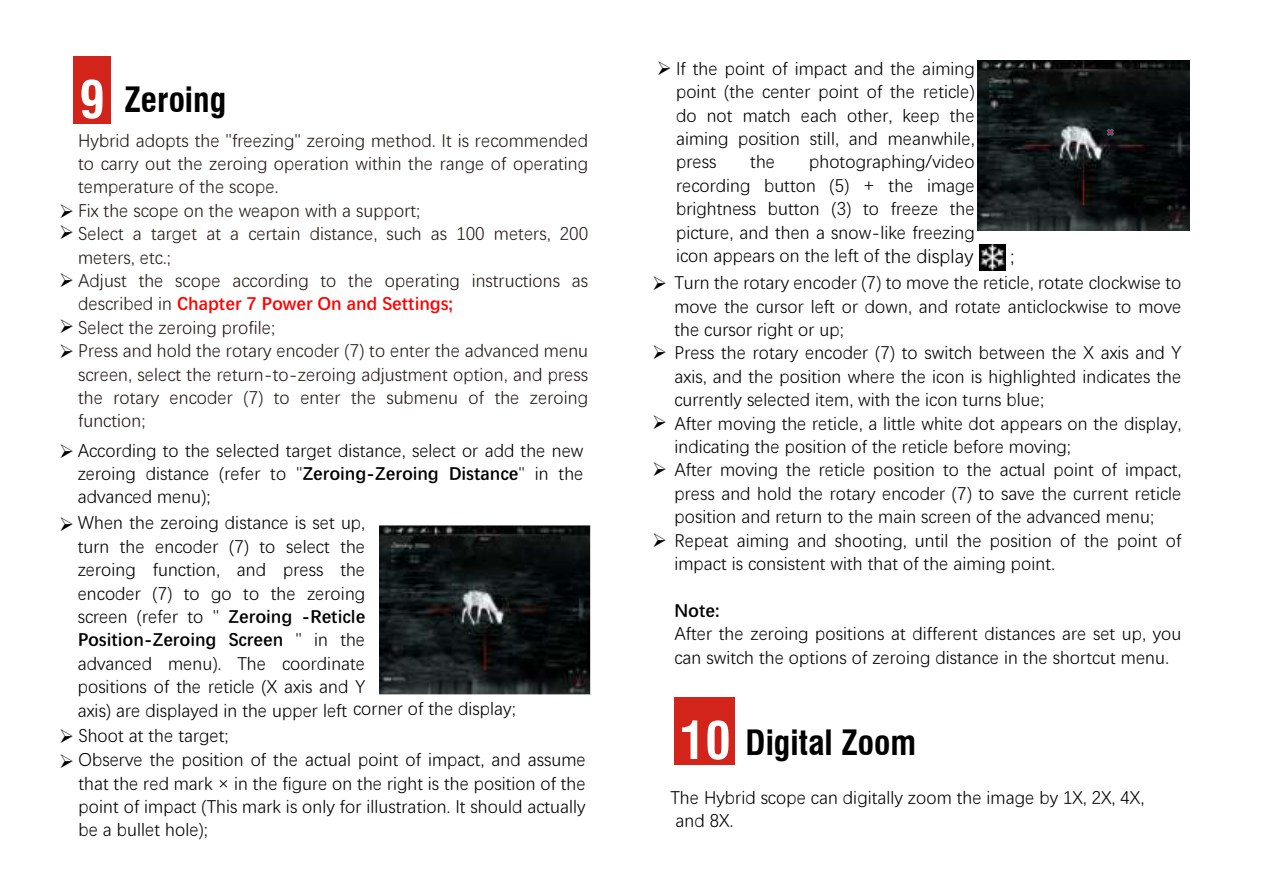
<style>
.page{position:relative;width:1263px;height:893px;background:#fff}
.page>*{position:absolute;margin:0;border:0;box-sizing:border-box;transform-origin:0 0}
.t1{font:700 condensed 34.05px "Swiss 721 BT";color:#000}
.t2{font:19.2px "Deng Xian";color:#000}
.t3{font:18px/23.4px "Deng Xian";color:#000;text-align:justify}
.t4{font:18px/23.4px "Deng Xian";color:#231815}
.t5{font:700 18px "Deng Xian";color:#000}
.s1{font-size:51px;color:#fff}
.s2{color:#000}
.s3{font-weight:700;color:#f00}
.s4{font-weight:700}
.s5{font-size:19.2px}
</style>
<div class="page">
<div style="left:73px;top:56px;width:38px;height:68px;background:#d2241b"></div>
<div style="left:674px;top:697px;width:60px;height:68px;background:#d2241b"></div>
<svg style="left:379px;top:525px;width:212px;height:170px;background:#181c1d"></svg>
<img style="left:977px;top:60px;width:213px;height:171px">
<svg style="left:1107px;top:129px;width:7px;height:7px"></svg>
<img style="left:980px;top:244px;width:26px;height:26px">
<h1 class="t1" style="left:79px;top:85px;width:148px"><span class="s1">9</span> Zeroing</h1>
<p class="t4" style="left:78px;top:130px;width:511px">Hybrid adopts the "freezing" zeroing method. It is recommended to carry out the zeroing operation within the range of operating temperature of the scope.<br>Fix the scope on the weapon with a support;</p>
<p class="t4" style="left:78px;top:224px;width:511px;text-indent:-19px"><span class="s2">➢</span> Select a target at a certain distance, such as 100 meters, 200 meters, etc.;</p>
<p class="t4" style="left:78px;top:270px;width:511px;text-indent:-19px"><span class="s2">➢</span> Adjust the scope according to the operating instructions as described in <span class="s3">Chapter 7 Power On and Settings;</span></p>
<p class="t4" style="left:59px;top:317px;width:217px"><span class="s2">➢</span> Select the zeroing profile;</p>
<p class="t4" style="left:78px;top:364px;width:511px;text-align:justify">screen, select the return-to-zeroing adjustment option, and press the rotary encoder (7) to enter the submenu of the zeroing function;</p>
<p class="t4" style="left:59px;top:341px;width:531px"><span class="s2">➢</span> Press and hold the rotary encoder (7) to enter the advanced menu</p>
<p class="t3" style="left:78px;top:440px;width:507px">According to the selected target distance, select or add the new zeroing distance (refer to "<span class="s4">Zeroing-Zeroing Distance</span>" in the advanced menu);</p>
<p class="t3" style="left:78px;top:513px;width:439px;text-align:left">When the zeroing distance is set up,<br>turn the encoder (7) to select the<br>zeroing function, and press the<br>encoder (7) to go to the zeroing<br>screen (refer to " <span class="s4">Zeroing -Reticle<br>Position-Zeroing Screen</span> " in the<br>advanced menu). The coordinate<br>positions of the reticle (X axis and Y<br>axis) are displayed in the upper left corner of the display;</p>
<p class="t3" style="left:59px;top:726px;width:171px">➢ Shoot at the target;</p>
<p class="t3" style="left:78px;top:750px;width:509px">Observe the position of the actual point of impact, and assume that the red mark × in the figure on the right is the position of the point of impact (This mark is only for illustration. It should actually be a bullet hole);</p>
<p class="t3" style="left:657px;top:58px;width:319px">➢ If the point of impact and the aiming</p>
<p class="t3" style="left:676px;top:82px;width:300px">point (the center point of the reticle) do not match each other, keep the aiming position still, and meanwhile, press</p>
<p class="t3" style="left:676px;top:152px;width:300px;text-indent:133px">photographing/video recording button (5) + the image brightness button (3) to freeze the picture, and then a snow-like freezing icon appears on the left of <span class="s5">the display</span></p>
<p class="t3" style="left:750px;top:152px;width:26px">the</p>
<p class="t2" style="left:1010px;top:249px;width:6px">;</p>
<p class="t3" style="left:674px;top:273px;width:508px">Turn the rotary encoder (7) to move the reticle, rotate clockwise to move the cursor left or down, and rotate anticlockwise to move the cursor right or up;</p>
<p class="t3" style="left:674px;top:343px;width:508px;text-indent:-22px">➢ Press the rotary encoder (7) to switch between the X axis and Y axis, and the position where the icon is highlighted indicates the currently selected item, with the icon turns blue;</p>
<p class="t3" style="left:674px;top:413px;width:508px;text-indent:-22px">➢ After moving the reticle, a little white dot appears on the display, indicating the position of the reticle before moving;</p>
<p class="t3" style="left:674px;top:460px;width:509px;text-align:left;text-indent:-22px">➢ After moving the reticle position to the actual point of impact, press and hold the rotary encoder (7) to save the current reticle position and return to the main screen of the advanced menu; Repeat aiming and shooting, until the position of the point of impact is consistent with that of the aiming point.</p>
<p class="t5" style="left:674px;top:604px;width:46px">Note:</p>
<p class="t3" style="left:674px;top:624px;width:508px">After the zeroing positions at different distances are set up, you can switch the options of zeroing distance in the shortcut menu.</p>
<h1 class="t1" style="left:680px;top:729px;width:238px"><span class="s1">10</span> Digital Zoom</h1>
<p class="t3" style="left:671px;top:787px;width:475px">The Hybrid scope can digitally zoom the image by 1X, 2X, 4X, and 8X.</p>
</div>
